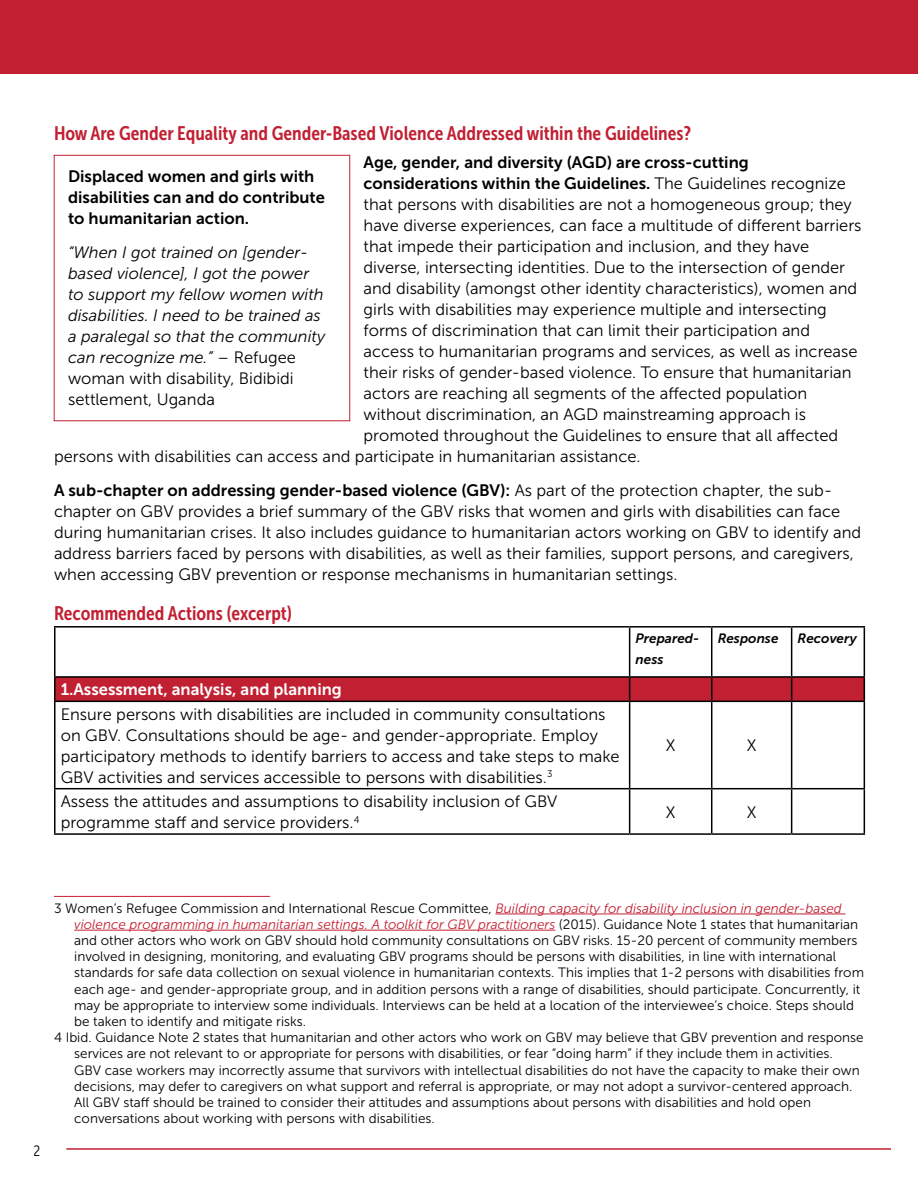
<style>
.page{position:relative;width:918px;height:1188px;background:#fff}
.page>*{position:absolute;margin:0;border:0;box-sizing:border-box;transform-origin:0 0}
.Heading_2{font:19.5px "Museo Sans Cond 700";color:#c12032}
.Body{font:16.5px/21px "Museo Sans 300";color:#000}
.Body-2{font:16.5px "Museo Sans 700";color:#000}
.Body-3{font:italic 16.5px "Museo Sans 300";color:#000}
.Body-4{font:16.5px "Museo Sans 700";color:#fff}
.t1{font:15px "Museo Sans Cond 300";color:#000}
.Footnote_Text{font:13.5px/16.2px "Museo Sans 300";color:#000}
.Body-5{font:italic 13.5px/21px "Museo Sans 700";color:#000}
.s1{font-style:normal}
.s2{font-family:"Museo Sans 300"}
.s3{font-family:"Museo Sans 700"}
.s4{font-style:italic;color:#c12032}
</style>
<div class="page">
<div style="left:0;top:0;width:918px;height:74px;background:#c12032"></div>
<hr style="left:66px;top:1148px;width:825px;height:2px;background:#c12032">
<hr style="left:54px;top:626px;width:576px;height:2px;background:#000">
<hr style="left:54px;top:628px;width:2px;height:48px;background:#000">
<hr style="left:630px;top:626px;width:82px;height:2px;background:#000">
<hr style="left:629px;top:628px;width:1px;height:48px;background:#000">
<hr style="left:712px;top:626px;width:80px;height:2px;background:#000">
<hr style="left:711px;top:628px;width:1px;height:48px;background:#000">
<hr style="left:792px;top:626px;width:73px;height:2px;background:#000">
<hr style="left:791px;top:628px;width:1px;height:48px;background:#000">
<hr style="left:864px;top:628px;width:1px;height:48px;background:#000">
<hr style="left:54px;top:676px;width:576px;height:2px;background:#000">
<hr style="left:54px;top:678px;width:2px;height:23px;background:#000">
<hr style="left:630px;top:676px;width:82px;height:2px;background:#000">
<hr style="left:712px;top:676px;width:80px;height:2px;background:#000">
<hr style="left:792px;top:676px;width:73px;height:2px;background:#000">
<svg style="left:55px;top:677px;width:810px;height:24px;background:#b61e2f"></svg>
<hr style="left:54px;top:701px;width:576px;height:1px;background:#000">
<hr style="left:54px;top:702px;width:2px;height:86px;background:#000">
<hr style="left:630px;top:701px;width:82px;height:1px;background:#000">
<hr style="left:629px;top:702px;width:1px;height:86px;background:#000">
<hr style="left:712px;top:701px;width:80px;height:1px;background:#000">
<hr style="left:711px;top:702px;width:1px;height:86px;background:#000">
<hr style="left:792px;top:701px;width:73px;height:1px;background:#000">
<hr style="left:791px;top:702px;width:1px;height:86px;background:#000">
<hr style="left:864px;top:702px;width:1px;height:86px;background:#000">
<hr style="left:54px;top:788px;width:576px;height:1px;background:#000">
<hr style="left:54px;top:789px;width:2px;height:44px;background:#000">
<hr style="left:630px;top:788px;width:82px;height:1px;background:#000">
<hr style="left:629px;top:789px;width:1px;height:44px;background:#000">
<hr style="left:712px;top:788px;width:80px;height:1px;background:#000">
<hr style="left:711px;top:789px;width:1px;height:44px;background:#000">
<hr style="left:792px;top:788px;width:73px;height:1px;background:#000">
<hr style="left:791px;top:789px;width:1px;height:44px;background:#000">
<hr style="left:864px;top:789px;width:1px;height:44px;background:#000">
<hr style="left:54px;top:833px;width:576px;height:2px;background:#000">
<hr style="left:630px;top:833px;width:82px;height:2px;background:#000">
<hr style="left:712px;top:833px;width:80px;height:2px;background:#000">
<hr style="left:792px;top:833px;width:73px;height:2px;background:#000">
<hr style="left:54px;top:896px;width:216px;height:1px;background:#c12032">
<hr style="left:495px;top:914px;width:351px;height:1px;background:#c12032">
<hr style="left:74px;top:930px;width:481px;height:1px;background:#c12032">
<div style="left:54px;top:155px;width:296px;height:266px;border:1px solid #c12032"></div>
<h2 class="Heading_2" style="left:54px;top:122px;width:639px">How Are Gender Equality and Gender-Based Violence Addressed within the Guidelines?</h2>
<p class="Body-2" style="left:68px;top:167px;width:248px">Displaced women and girls with</p>
<p class="Body-2" style="left:68px;top:188px;width:258px">disabilities can and do contribute</p>
<p class="Body-2" style="left:68px;top:209px;width:183px">to humanitarian action.</p>
<p class="Body-3" style="left:68px;top:243px;width:242px">“When I got trained on [gender-</p>
<p class="Body-3" style="left:68px;top:264px;width:243px">based violence], I got the power</p>
<p class="Body-3" style="left:68px;top:285px;width:257px">to support my fellow women with</p>
<p class="Body-3" style="left:68px;top:306px;width:254px">disabilities. I need to be trained as</p>
<p class="Body-3" style="left:68px;top:327px;width:259px">a paralegal so that the community</p>
<p class="Body-3" style="left:68px;top:349px;width:229px">can recognize me.” <span class="s1">– Refugee</span></p>
<p class="Body" style="left:68px;top:368px;width:227px">woman with disability, Bidibidi</p>
<p class="Body" style="left:68px;top:389px;width:148px">settlement, Uganda</p>
<p class="Body-2" style="left:364px;top:153px;width:387px">Age, gender, and diversity (AGD) are cross-cutting</p>
<p class="Body-2" style="left:364px;top:174px;width:484px">considerations within the Guidelines. <span class="s2">The Guidelines recognize</span></p>
<p class="Body" style="left:364px;top:194px;width:490px">that persons with disabilities are not a homogeneous group; they</p>
<p class="Body" style="left:364px;top:215px;width:499px">have diverse experiences, can face a multitude of different barriers</p>
<p class="Body" style="left:364px;top:236px;width:447px">that impede their participation and inclusion, and they have</p>
<p class="Body" style="left:364px;top:257px;width:483px">diverse, intersecting identities. Due to the intersection of gender</p>
<p class="Body" style="left:364px;top:278px;width:495px">and disability (amongst other identity characteristics), women and</p>
<p class="Body" style="left:364px;top:299px;width:465px">girls with disabilities may experience multiple and intersecting</p>
<p class="Body" style="left:364px;top:320px;width:448px">forms of discrimination that can limit their participation and</p>
<p class="Body" style="left:364px;top:341px;width:495px">access to humanitarian programs and services, as well as increase</p>
<p class="Body" style="left:364px;top:362px;width:490px">their risks of gender-based violence. To ensure that humanitarian</p>
<p class="Body" style="left:364px;top:383px;width:445px">actors are reaching all segments of the affected population</p>
<p class="Body" style="left:364px;top:404px;width:444px">without discrimination, an AGD mainstreaming approach is</p>
<p class="Body" style="left:364px;top:425px;width:476px">promoted throughout the Guidelines to ensure that all affected</p>
<p class="Body" style="left:54px;top:446px;width:588px">persons with disabilities can access and participate in humanitarian assistance.</p>
<p class="Body" style="left:54px;top:480px;width:809px"><span class="s3">A sub-chapter on addressing gender-based violence (GBV):</span> As part of the protection chapter, the sub&shy;chapter on GBV provides a brief summary of the GBV risks that women and girls with disabilities can face during humanitarian crises. It also includes guidance to humanitarian actors working on GBV to identify and address barriers faced by persons with disabilities, as well as their families, support persons, and caregivers, when accessing GBV prevention or response mechanisms in humanitarian settings.</p>
<h2 class="Heading_2" style="left:54px;top:602px;width:239px">Recommended Actions (excerpt)</h2>
<p class="Body-5" style="left:636px;top:628px;width:65px">Prepared&shy;ness</p>
<p class="Body-5" style="left:718px;top:628px;width:62px">Response</p>
<p class="Body-5" style="left:798px;top:628px;width:61px">Recovery</p>
<p class="Body-4" style="left:61px;top:680px;width:283px">1.Assessment, analysis, and planning</p>
<p class="Body" style="left:61px;top:704px;width:560px">Ensure persons with disabilities are included in community consultations on GBV. Consultations should be age- and gender-appropriate. Employ participatory methods to identify barriers to access and take steps to make GBV activities and services accessible to persons with disabilities.<sup>3</sup></p>
<p class="Body" style="left:666px;top:735px;width:11px">X</p>
<p class="Body" style="left:747px;top:735px;width:11px">X</p>
<p class="Body" style="left:61px;top:791px;width:498px">Assess the attitudes and assumptions to disability inclusion of GBV programme staff and service providers.<sup>4</sup></p>
<p class="Body" style="left:666px;top:802px;width:11px">X</p>
<p class="Body" style="left:747px;top:802px;width:11px">X</p>
<p class="t1" style="left:34px;top:1143px;width:8px">2</p>
<p class="Footnote_Text" style="left:74px;top:900px;width:791px;text-indent:-20px">3 Women’s Refugee Commission and International Rescue Committee, <span class="s4">Building capacity for disability inclusion in gender-based violence programming in humanitarian settings. A toolkit for GBV practitioners</span> (2015). Guidance Note 1 states that humanitarian and other actors who work on GBV should hold community consultations on GBV risks. 15-20 percent of community members involved in designing, monitoring, and evaluating GBV programs should be persons with disabilities, in line with international standards for safe data collection on sexual violence in humanitarian contexts. This implies that 1-2 persons with disabilities from each age- and gender-appropriate group, and in addition persons with a range of disabilities, should participate. Concurrently, it may be appropriate to interview some individuals. Interviews can be held at a location of the interviewee’s choice. Steps should be taken to identify and mitigate risks.</p>
<p class="Footnote_Text" style="left:74px;top:1030px;width:791px;text-indent:-20px">4 Ibid. Guidance Note 2 states that humanitarian and other actors who work on GBV may believe that GBV prevention and response services are not relevant to or appropriate for persons with disabilities, or fear “doing harm” if they include them in activities.<br>GBV case workers may incorrectly assume that survivors with intellectual disabilities do not have the capacity to make their own decisions, may defer to caregivers on what support and referral is appropriate, or may not adopt a survivor-centered approach.<br>All GBV staff should be trained to consider their attitudes and assumptions about persons with disabilities and hold open conversations about working with persons with disabilities.</p>
</div>
